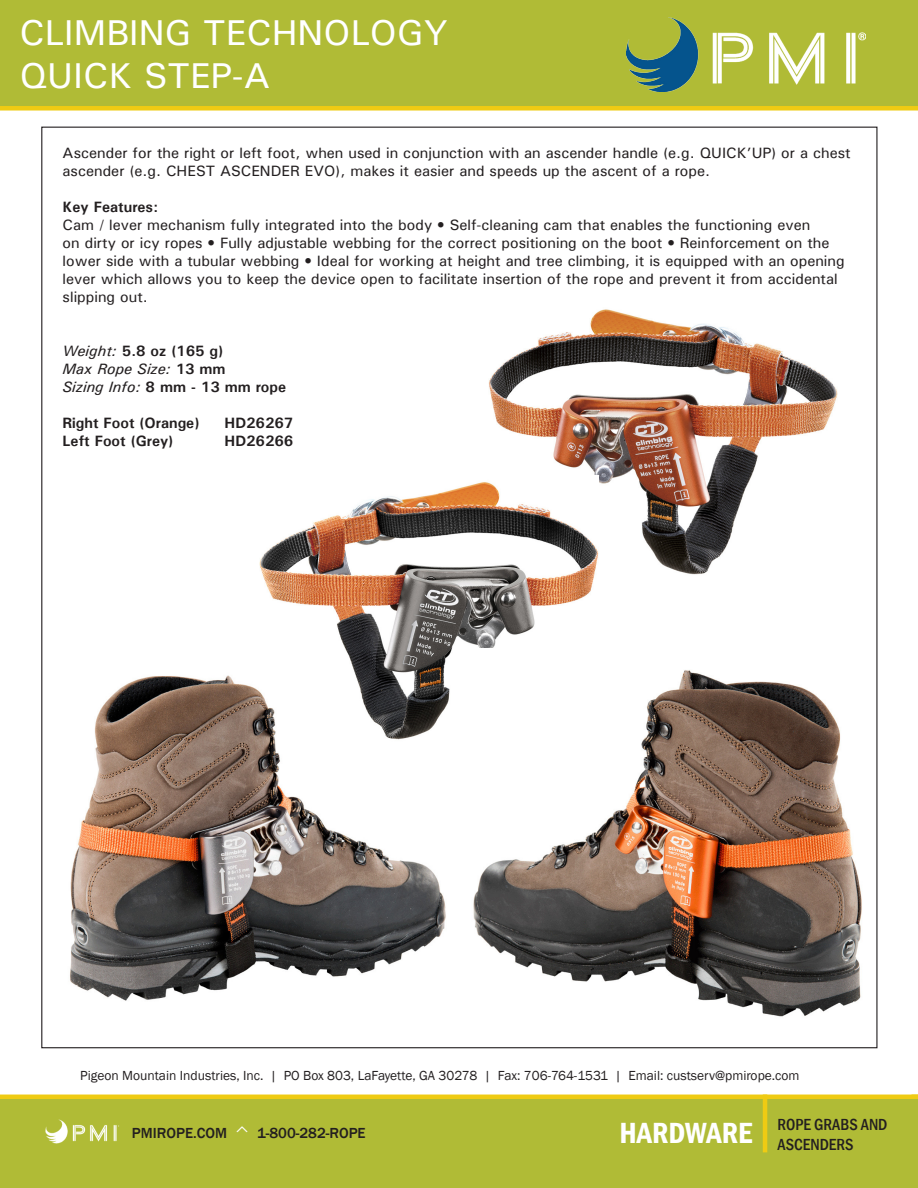
<style>
.page{position:relative;width:918px;height:1188px;background:#fff}
.page>*{position:absolute;margin:0;border:0;box-sizing:border-box;transform-origin:0 0}
.t1{font:500 36px "Univers";color:#fff}
.t2{font:600 condensed 30px "Franklin Gothic";color:#fff}
.t3{font:500 condensed 16.5px/19.8px "Franklin Gothic";color:#231f20}
.t4{font:500 15px/18px "Univers";color:#231f20}
.t5{font:700 15px "Univers";color:#231f20}
.t6{font:500 15px "Franklin Gothic";color:#231f20}
.t7{font:italic 500 15px "Univers";color:#231f20}
.t8{font:13.5px "Franklin Gothic";color:#231f20}
.s1{font-weight:500;font-style:italic}
.s2{font-weight:700;font-style:normal}
</style>
<div class="page">
<img style="left:488px;top:309px;width:350px;height:266px">
<div style="left:0;top:1097px;width:918px;height:91px;background:#b0bb36"></div>
<img style="left:45px;top:1119px;width:74px;height:25px">
<hr style="left:0;top:1095px;width:918px;height:4px;background:#efcb13">
<hr style="left:763px;top:1095px;width:4px;height:57px;background:#efcb13">
<div style="left:0;top:0;width:918px;height:108px;background:#b0bb36"></div>
<div style="left:0;top:106px;width:918px;height:5px;background:#efcb13"></div>
<img style="left:626px;top:17px;width:239px;height:74px">
<img style="left:259px;top:475px;width:339px;height:188px">
<img style="left:70px;top:663px;width:380px;height:338px">
<img style="left:459px;top:648px;width:403px;height:369px">
<p class="t1" style="left:19px;top:10px;width:430px">CLIMBING TECHNOLOGY</p>
<p class="t1" style="left:19px;top:53px;width:252px">QUICK STEP-A</p>
<p class="t4" style="left:63px;top:144px;width:790px">Ascender for the right or left foot, when used in conjunction with an ascender handle (e.g. QUICK’UP) or a chest ascender (e.g. CHEST ASCENDER EVO), makes it easier and speeds up the ascent of a rope.</p>
<p class="t5" style="left:63px;top:198px;width:97px">Key Features:</p>
<p class="t4" style="left:63px;top:216px;width:784px">Cam / lever mechanism fully integrated into the body • Self-cleaning cam that enables the functioning even<br>on dirty or icy ropes • Fully adjustable webbing for the correct positioning on the boot • Reinforcement on the lower side with a tubular webbing • Ideal for working at height and tree climbing, it is equipped with an opening lever which allows you to keep the device open to facilitate insertion of the rope and prevent it from accidental slipping out.</p>
<p class="t5" style="left:63px;top:342px;width:162px"><span class="s1">Weight:</span> 5.8 oz (165 g)</p>
<p class="t7" style="left:63px;top:359px;width:164px">Max Rope Size: <span class="s2">13 mm</span></p>
<p class="t5" style="left:63px;top:378px;width:225px"><span class="s1">Sizing Info:</span> 8 mm - 13 mm rope</p>
<p class="t5" style="left:63px;top:414px;width:138px">Right Foot (Orange)</p>
<p class="t5" style="left:225px;top:414px;width:70px">HD26267</p>
<p class="t5" style="left:63px;top:432px;width:112px">Left Foot (Grey)</p>
<p class="t5" style="left:225px;top:432px;width:70px">HD26266</p>
<p class="t8" style="left:80px;top:1067px;width:721px">Pigeon Mountain Industries, Inc. | PO Box 803, LaFayette, GA 30278 | Fax: 706-764-1531 | Email: custserv@pmirope.com</p>
<p class="t6" style="left:132px;top:1123px;width:97px">PMIROPE.COM</p>
<p class="t6" style="left:257px;top:1123px;width:110px">1-800-282-ROPE</p>
<p class="t2" style="left:619px;top:1113px;width:135px">HARDWARE</p>
<p class="t3" style="left:778px;top:1115px;width:112px">ROPE GRABS AND<br>ASCENDERS</p>
</div>
